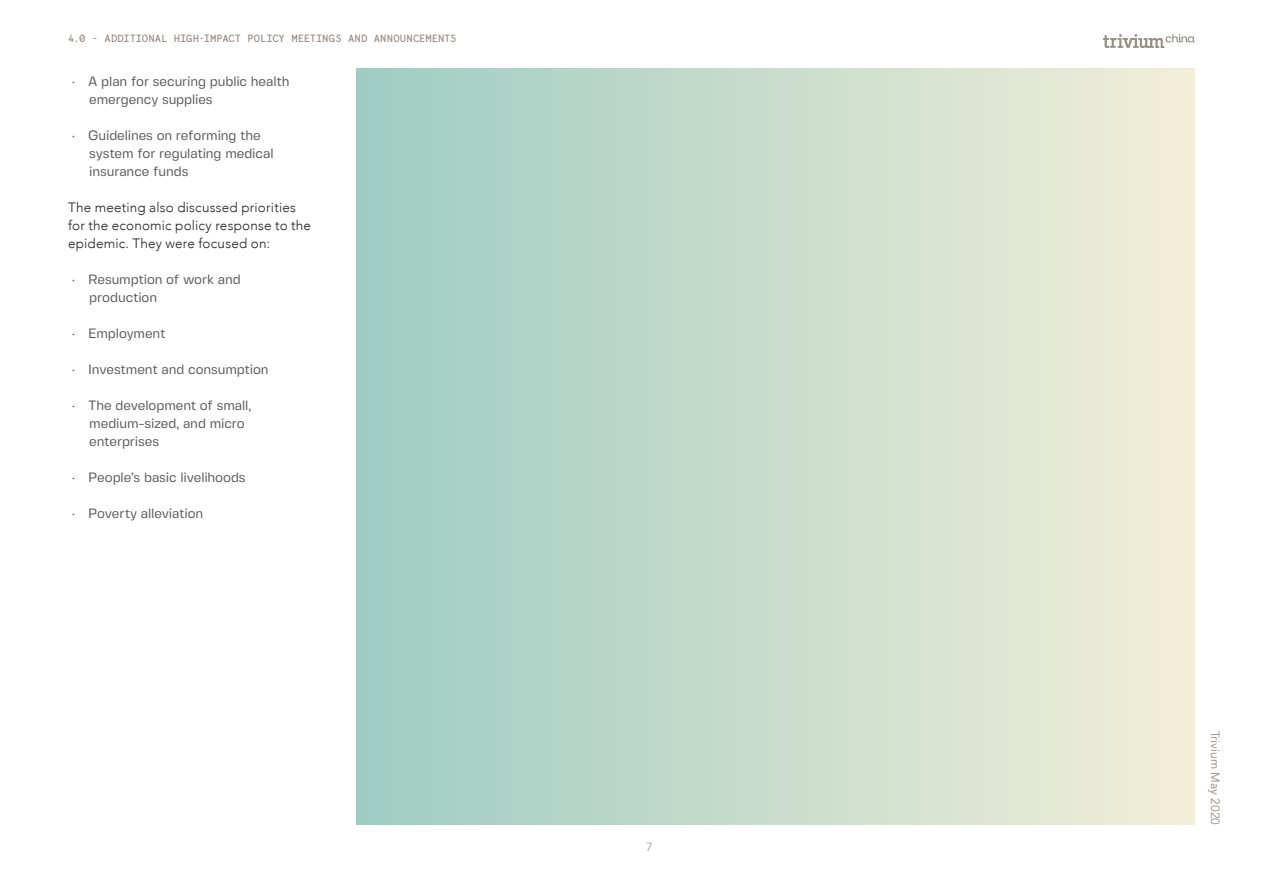
<style>
.page{position:relative;width:1263px;height:893px;background:#fff}
.page>*{position:absolute;margin:0;border:0;box-sizing:border-box;transform-origin:0 0}
.t1{font:13.5px/18px "Fivo Sans Modern";letter-spacing:-.01em;color:#55565a}
.t2{font:300 13.5px/18px "Avenir";letter-spacing:.015em;color:#232222}
.t3{font:12px "Avenir";color:#938981}
.t4{font:12px "Avenir";color:#9ea0a5}
.t5{font:10.5px "Bergen Mono";letter-spacing:-.015em;color:#968a81}
</style>
<div class="page">
<svg style="left:1103px;top:34px;width:92px;height:14px"></svg>
<div style="left:356px;top:68px;width:838px;height:757px;background:linear-gradient(to right,#9fccc3,#f3eed8)"></div>
<p class="t5" style="left:68px;top:31px;width:390px">4.0 - ADDITIONAL HIGH-IMPACT POLICY MEETINGS AND ANNOUNCEMENTS</p>
<p class="t1" style="left:89px;top:72px;width:202px;text-indent:-17px">• A plan for securing public health emergency supplies</p>
<p class="t1" style="left:89px;top:126px;width:186px;text-indent:-17px">• Guidelines on reforming the system for regulating medical insurance funds</p>
<p class="t2" style="left:68px;top:198px;width:245px">The meeting also discussed priorities for the economic policy response to the epidemic. They were focused on:</p>
<p class="t1" style="left:89px;top:270px;width:153px;text-indent:-17px">• Resumption of work and production</p>
<p class="t1" style="left:72px;top:324px;width:95px">• Employment</p>
<p class="t1" style="left:72px;top:360px;width:198px">• Investment and consumption</p>
<p class="t1" style="left:89px;top:396px;width:163px;text-indent:-17px">• The development of small, medium-sized, and micro enterprises</p>
<p class="t1" style="left:72px;top:468px;width:175px">• People’s basic livelihoods</p>
<p class="t1" style="left:72px;top:504px;width:133px">• Poverty alleviation</p>
<p class="t4" style="left:646px;top:840px;width:8px">7</p>
<p class="t3" style="left:1222px;top:731px;width:96px;rotate:90deg">Trivium May 2020</p>
</div>
